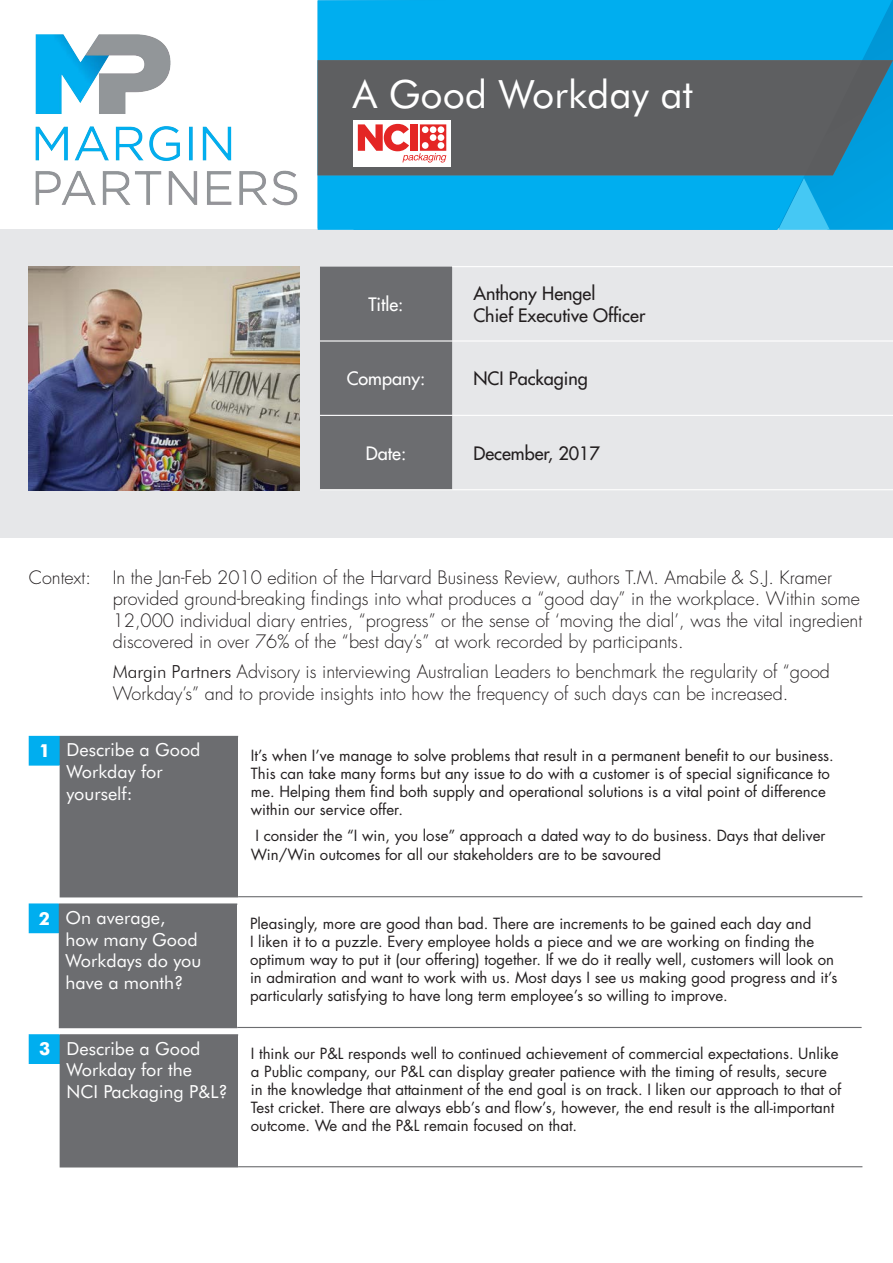
<style>
.page{position:relative;width:893px;height:1263px;background:#fff}
.page>*{position:absolute;margin:0;border:0;box-sizing:border-box;transform-origin:0 0}
.t1{font:39px "Futura BT";color:#fff}
.t2{font:300 18px/21.6px "Futura LT";color:#231f20;text-align:justify}
.t3{font:18px/21.6px "Futura BT";color:#fff}
.t4{font:18px/21.6px "Futura LT";color:#231f20}
.t5{font:18px "Futura LT";color:#fff}
.t6{font:700 18px "Futura BT";color:#fff}
.t7{font:15px/18px "Futura LT";color:#231f20}
.s1{font-family:"Futura BT"}
</style>
<div class="page">
<div style="left:0;top:230px;width:893px;height:308px;background:#e6e7e9"></div>
<svg style="left:318px;top:0;width:574px;height:230px;background:#00aced"></svg>
<svg style="left:778px;top:178px;width:52px;height:52px;background:#22b6ec"></svg>
<div style="left:322px;top:60px;width:571px;height:115px;background:#5e5f61"></div>
<img style="left:29px;top:266px;width:271px;height:224px">
<div style="left:320px;top:267px;width:132px;height:222px;background:#6c6d70"></div>
<hr style="left:320px;top:340px;width:132px;height:2px;background:#fff">
<hr style="left:320px;top:415px;width:132px;height:1px;background:#fff">
<hr style="left:320px;top:489px;width:132px;height:1px;background:#fff">
<hr style="left:452px;top:266px;width:441px;height:1px;background:#fff">
<hr style="left:452px;top:340px;width:441px;height:2px;background:#fff">
<hr style="left:452px;top:415px;width:441px;height:1px;background:#fff">
<hr style="left:452px;top:489px;width:441px;height:1px;background:#fff">
<div style="left:29px;top:737px;width:31px;height:28px;background:#00aeef"></div>
<div style="left:60px;top:737px;width:178px;height:160px;background:#6c6d70"></div>
<hr style="left:29px;top:736px;width:31px;height:1px;background:#00aeef">
<hr style="left:29px;top:764px;width:31px;height:2px;background:#00aeef">
<hr style="left:60px;top:736px;width:178px;height:1px;background:#6c6d70">
<hr style="left:238px;top:896px;width:624px;height:1px;background:#6c6d70">
<div style="left:29px;top:904px;width:31px;height:28px;background:#00aeef"></div>
<div style="left:60px;top:904px;width:177px;height:123px;background:#6c6d70"></div>
<hr style="left:29px;top:903px;width:30px;height:2px;background:#00aeef">
<hr style="left:29px;top:932px;width:30px;height:1px;background:#00aeef">
<hr style="left:59px;top:903px;width:178px;height:2px;background:#6c6d70">
<svg style="left:59px;top:905px;width:1px;height:27px"></svg>
<hr style="left:59px;top:932px;width:1px;height:95px;background:#6c6d70">
<hr style="left:59px;top:1027px;width:178px;height:1px;background:#6c6d70">
<hr style="left:237px;top:1027px;width:625px;height:1px;background:#6c6d70">
<div style="left:29px;top:1035px;width:31px;height:28px;background:#00aeef"></div>
<div style="left:60px;top:1035px;width:178px;height:132px;background:#6c6d70"></div>
<hr style="left:29px;top:1034px;width:31px;height:2px;background:#00aeef">
<hr style="left:29px;top:1062px;width:31px;height:2px;background:#00aeef">
<hr style="left:60px;top:1034px;width:178px;height:2px;background:#6c6d70">
<hr style="left:238px;top:1166px;width:624px;height:1px;background:#6c6d70">
<div style="left:353px;top:120px;width:98px;height:46px;background:#fff"></div>
<svg style="left:358px;top:124px;width:88px;height:39px"></svg>
<img style="left:10px;top:10px;width:312px;height:220px">
<p class="t1" style="left:353px;top:71px;width:341px">A Good Workday at</p>
<p class="t5" style="left:369px;top:293px;width:36px">Title:</p>
<p class="t4" style="left:473px;top:283px;width:173px">Anthony Hengel<br>Chief Executive Officer</p>
<p class="t5" style="left:347px;top:367px;width:80px">Company:</p>
<p class="t4" style="left:473px;top:368px;width:116px">NCI Packaging</p>
<p class="t5" style="left:366px;top:441px;width:42px">Date:</p>
<p class="t4" style="left:473px;top:442px;width:128px">December, 2017</p>
<p class="t2" style="left:29px;top:567px;width:805px">Context: In the Jan-Feb 2010 edition of the Harvard Business Review, authors T.M. Amabile &amp; S.J. Kramer</p>
<p class="t2" style="left:113px;top:588px;width:751px">provided ground-breaking findings into what produces a “good day” in the workplace. Within some 12,000 individual diary entries, “progress” or the sense of ‘moving the dial’, was the vital ingredient discovered in over 76% of the “best day’s” at work recorded by participants.</p>
<p class="t2" style="left:113px;top:662px;width:719px"><span class="s1">Margin Partners</span> Advisory is interviewing Australian Leaders to benchmark the regularity of “good<br>Workday’s” and to provide insights into how the frequency of such days can be increased.</p>
<p class="t6" style="left:39px;top:740px;width:13px">1</p>
<p class="t3" style="left:66px;top:739px;width:136px">Describe a Good<br>Workday for yourself:</p>
<p class="t7" style="left:251px;top:747px;width:584px">It’s when I’ve manage to solve problems that result in a permanent benefit to our business.<br>This can take many forms but any issue to do with a customer is of special significance to me. Helping them find both supply and operational solutions is a vital point of difference within our service offer.</p>
<p class="t7" style="left:251px;top:827px;width:576px;text-indent:5px">I consider the “I win, you lose” approach a dated way to do business. Days that deliver<br>Win/Win outcomes for all our stakeholders are to be savoured</p>
<p class="t6" style="left:39px;top:907px;width:13px">2</p>
<p class="t3" style="left:66px;top:907px;width:137px">On average, how many Good<br>Workdays do you have a month?</p>
<p class="t7" style="left:250px;top:914px;width:589px">Pleasingly, more are good than bad. There are increments to be gained each day and<br>I liken it to a puzzle. Every employee holds a piece and we are working on finding the optimum way to put it (our offering) together. If we do it really well, customers will look on in admiration and want to work with us. Most days I see us making good progress and it’s particularly satisfying to have long term employee’s so willing to improve.</p>
<p class="t6" style="left:39px;top:1038px;width:13px">3</p>
<p class="t3" style="left:66px;top:1037px;width:163px">Describe a Good<br>Workday for the<br>NCI Packaging P&amp;L?</p>
<p class="t7" style="left:251px;top:1045px;width:592px">I think our P&amp;L responds well to continued achievement of commercial expectations. Unlike a Public company, our P&amp;L can display greater patience with the timing of results, secure in the knowledge that attainment of the end goal is on track. I liken our approach to that of Test cricket. There are always ebb’s and flow’s, however, the end result is the all-important outcome. We and the P&amp;L remain focused on that.</p>
</div>
